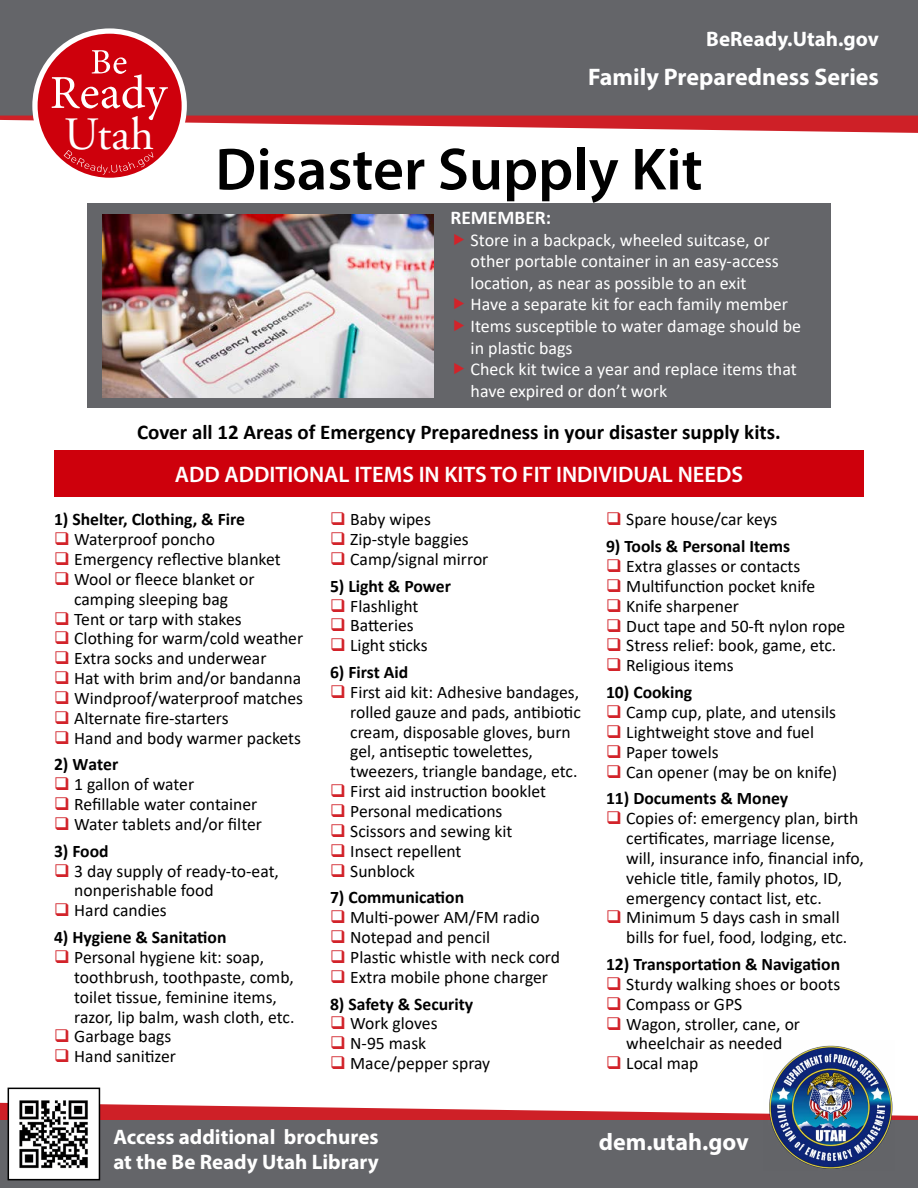
<style>
.page{position:relative;width:918px;height:1188px;background:#fff}
.page>*{position:absolute;margin:0;border:0;box-sizing:border-box;transform-origin:0 0}
.t1{font:600 60px "Myriad Pro";color:#000}
.t2{font:46.2px "Adobe Garamond Pro";color:#fff}
.t3{font:700 24px "Myriad Pro";color:#fff}
.t4{font:600 22.5px "Myriad Pro";color:#fff}
.t5{font:700 21px "Myriad Pro";color:#fff}
.t6{font:700 21px "Calibri";color:#000}
.t7{font:700 19.5px "Calibri";color:#fff}
.t8{font:18px/21.6px "Calibri";color:#fff}
.t9{font:17.7px/20px "Calibri";color:#000}
.t10{font:700 17.7px "Calibri";color:#000}
</style>
<div class="page">
<div style="left:0;top:0;width:918px;height:116px;background:#646569"></div>
<div style="left:0;top:1120px;width:918px;height:68px;background:#646569"></div>
<img style="left:772px;top:1045px;width:117px;height:42px">
<div style="left:35px;top:31px;width:149px;height:149px;background:#ce000c;border-radius:50%"></div>
<div style="left:32px;top:28px;width:155px;height:155px;border:5px solid #fff;border-radius:50%"></div>
<svg style="left:0;top:50px;width:918px;height:83px"></svg>
<svg style="left:64px;top:150px;width:89px;height:25px"></svg>
<div style="left:87px;top:204px;width:744px;height:204px;background:#646569"></div>
<img style="left:103px;top:214px;width:330px;height:183px">
<div style="left:54px;top:450px;width:810px;height:47px;background:#ce000c"></div>
<svg style="left:0;top:1087px;width:918px;height:94px"></svg>
<h2 class="t2" style="left:64px;top:107px;width:91px">Utah</h2>
<p class="t5" style="left:706px;top:25px;width:174px">BeReady.Utah.gov</p>
<h3 class="t3" style="left:588px;top:62px;width:292px">Family Preparedness Series</h3>
<h1 class="t1" style="left:215px;top:131px;width:489px">Disaster Supply Kit</h1>
<p class="t7" style="left:450px;top:204px;width:102px">REMEMBER:</p>
<p class="t8" style="left:471px;top:228px;width:332px">Store in a backpack, wheeled suitcase, or other portable container in an easy-access location, as near as possible to an exit<br>Have a separate kit for each family member Items susceptible to water damage should be in plastic bags<br>Check kit twice a year and replace items that have expired or don’t work</p>
<p class="t6" style="left:137px;top:417px;width:645px">Cover all 12 Areas of Emergency Preparedness in your disaster supply kits.</p>
<p class="t4" style="left:175px;top:460px;width:570px">ADD ADDITIONAL ITEMS IN KITS TO FIT INDIVIDUAL NEEDS</p>
<p class="t10" style="left:54px;top:507px;width:193px">1) Shelter, Clothing, &amp; Fire</p>
<p class="t9" style="left:74px;top:529px;width:230px">Waterproof poncho<br>Emergency reflective blanket<br>Wool or fleece blanket or camping sleeping bag<br>Tent or tarp with stakes<br>Clothing for warm/cold weather<br>Extra socks and underwear<br>Hat with brim and/or bandanna<br>Windproof/waterproof matches<br>Alternate fire-starters<br>Hand and body warmer packets</p>
<p class="t10" style="left:54px;top:752px;width:66px">2) Water</p>
<p class="t9" style="left:74px;top:774px;width:189px">1 gallon of water<br>Refillable water container<br>Water tablets and/or filter</p>
<p class="t10" style="left:54px;top:838px;width:56px">3) Food</p>
<p class="t9" style="left:74px;top:860px;width:206px">3 day supply of ready-to-eat, nonperishable food<br>Hard candies</p>
<p class="t10" style="left:54px;top:925px;width:174px">4) Hygiene &amp; Sanitation</p>
<p class="t9" style="left:74px;top:947px;width:222px">Personal hygiene kit: soap, toothbrush, toothpaste, comb, toilet tissue, feminine items, razor, lip balm, wash cloth, etc.<br>Garbage bags<br>Hand sanitizer</p>
<p class="t9" style="left:350px;top:509px;width:140px">Baby wipes<br>Zip-style baggies<br>Camp/signal mirror</p>
<p class="t10" style="left:330px;top:573px;width:122px">5) Light &amp; Power</p>
<p class="t9" style="left:350px;top:595px;width:79px">Flashlight<br>Batteries<br>Light sticks</p>
<p class="t10" style="left:330px;top:660px;width:80px">6) First Aid</p>
<p class="t9" style="left:350px;top:682px;width:232px">First aid kit: Adhesive bandages, rolled gauze and pads, antibiotic cream, disposable gloves, burn gel, antiseptic towelettes, tweezers, triangle bandage, etc.<br>First aid instruction booklet<br>Personal medications<br>Scissors and sewing kit<br>Insect repellent<br>Sunblock</p>
<p class="t10" style="left:330px;top:885px;width:136px">7) Communication</p>
<p class="t9" style="left:350px;top:907px;width:211px">Multi-power AM/FM radio<br>Notepad and pencil<br>Plastic whistle with neck cord<br>Extra mobile phone charger</p>
<p class="t10" style="left:330px;top:991px;width:145px">8) Safety &amp; Security</p>
<p class="t9" style="left:350px;top:1013px;width:142px">Work gloves<br>N-95 mask<br>Mace/pepper spray</p>
<p class="t9" style="left:626px;top:509px;width:153px">Spare house/car keys</p>
<p class="t10" style="left:606px;top:534px;width:186px">9) Tools &amp; Personal Items</p>
<p class="t9" style="left:626px;top:556px;width:221px">Extra glasses or contacts<br>Multifunction pocket knife<br>Knife sharpener<br>Duct tape and 50-ft nylon rope<br>Stress relief: book, game, etc.<br>Religious items</p>
<p class="t10" style="left:606px;top:680px;width:88px">10) Cooking</p>
<p class="t9" style="left:626px;top:702px;width:212px">Camp cup, plate, and utensils<br>Lightweight stove and fuel<br>Paper towels<br>Can opener (may be on knife)</p>
<p class="t10" style="left:606px;top:786px;width:184px">11) Documents &amp; Money</p>
<p class="t9" style="left:626px;top:808px;width:239px">Copies of: emergency plan, birth certificates, marriage license, will, insurance info, financial info, vehicle title, family photos, ID, emergency contact list, etc.<br>Minimum 5 days cash in small bills for fuel, food, lodging, etc.</p>
<p class="t10" style="left:606px;top:952px;width:236px">12) Transportation &amp; Navigation</p>
<p class="t9" style="left:626px;top:974px;width:215px">Sturdy walking shoes or boots<br>Compass or GPS<br>Wagon, stroller, cane, or wheelchair as needed<br>Local map</p>
<p class="t5" style="left:113px;top:1123px;width:267px">Access additional brochures</p>
<h3 class="t3" style="left:599px;top:1127px;width:152px">dem.utah.gov</h3>
<p class="t5" style="left:113px;top:1148px;width:267px">at the Be Ready Utah Library</p>
</div>
